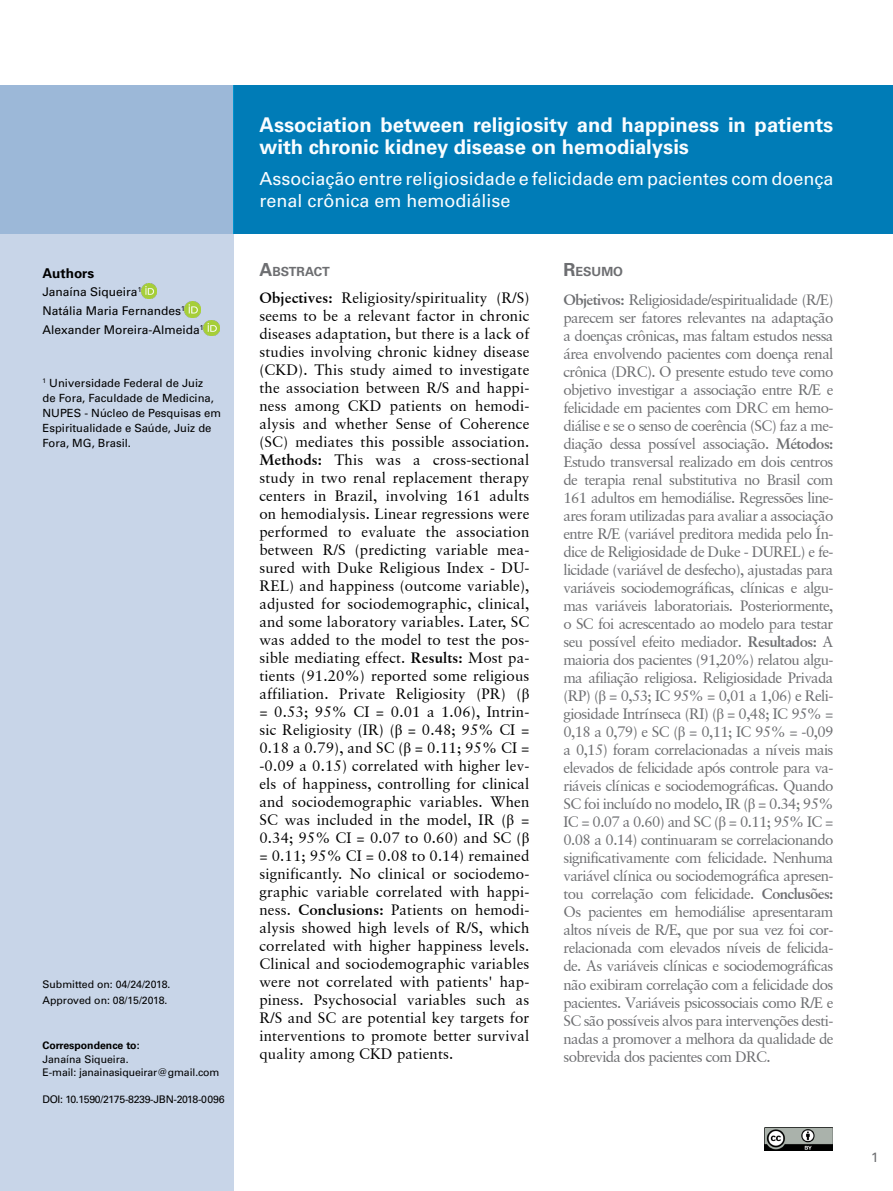
<style>
.page{position:relative;width:893px;height:1191px;background:#fff}
.page>*{position:absolute;margin:0;border:0;box-sizing:border-box;transform-origin:0 0}
.t1{font:700 20.25px/22.5px "Univers LT Std";color:#fafdff}
.t2{font:18px/21.6px "Univers LT Std";color:#fafdff}
.t3{font:15px/18px "Garamond Retrospective S Si";letter-spacing:-.04em;color:#6d6e71;text-align:justify}
.t4{font:15px/18px "Garamond Retrospective S Si";letter-spacing:.01em;color:#000;text-align:justify}
.t5{font:13.5px "Univers 65 Bold";color:#000}
.t6{font:13.5px "Univers LT Std";color:#6d6e71}
.t7{font:700 12.6px "Univers LT Std";color:#6d6e71}
.t8{font:12px/18.6px "Univers LT Std";color:#000}
.t9{font:11.25px/15px "Univers LT Std";color:#000}
.t10{font:10.5px/15.6px "Univers LT Std";letter-spacing:-.01em;color:#000}
.t11{font:10.5px "Univers LT Std";letter-spacing:-.03em;color:#000}
.t12{font:700 10.5px "Univers LT Std";color:#000}
.s1{font-size:18px}
.s2{font-weight:700}
.s3{font-family:"Times New Roman"}
</style>
<div class="page">
<div style="left:0;top:234px;width:234px;height:957px;background:#c8d5e8"></div>
<div style="left:234px;top:85px;width:659px;height:149px;background:#007cb7"></div>
<div style="left:0;top:85px;width:234px;height:149px;background:#9cb8d8"></div>
<img style="left:142px;top:283px;width:15px;height:15px">
<img style="left:185px;top:302px;width:15px;height:15px">
<img style="left:204px;top:320px;width:15px;height:16px">
<img style="left:764px;top:1127px;width:68px;height:23px">
<p class="t5" style="left:43px;top:265px;width:53px">Authors</p>
<p class="t8" style="left:43px;top:283px;width:163px">Janaína Siqueira<sup>1<br></sup>Natália Maria Fernandes<sup>1<br></sup>Alexander Moreira-Almeida<sup>1</sup></p>
<p class="t9" style="left:43px;top:375px;width:180px"><sup>1</sup> Universidade Federal de Juiz<br>de Fora, Faculdade de Medicina,<br>NUPES - Núcleo de Pesquisas em<br>Espiritualidade e Saúde, Juiz de<br>Fora, MG, Brasil.</p>
<p class="t10" style="left:43px;top:977px;width:129px">Submitted on: 04/24/2018.<br>Approved on: 08/15/2018.</p>
<p class="t12" style="left:43px;top:1039px;width:99px">Correspondence to:</p>
<p class="t10" style="left:43px;top:1052px;width:178px;line-height:13.5px">Janaína Siqueira.<br>E-mail: janainasiqueirar@gmail.com</p>
<p class="t11" style="left:43px;top:1092px;width:184px">DOI: 10.1590/2175-8239-JBN-2018-0096</p>
<h1 class="t1" style="left:259px;top:113px;width:575px">Association between religiosity and happiness in patients with chronic kidney disease on hemodialysis</h1>
<p class="t2" style="left:259px;top:168px;width:576px">Associação entre religiosidade e felicidade em pacientes com doença renal crônica em hemodiálise</p>
<p class="t7" style="left:259px;top:264px;width:72px"><span class="s1">A</span>BSTRACT</p>
<p class="t4" style="left:259px;top:288px;width:272px"><span class="s2">Objectives:</span> Religiosity/spirituality (R/S) seems to be a relevant factor in chronic diseases adaptation, but there is a lack of studies involving chronic kidney disease (CKD). This study aimed to investigate the association between R/S and happi&shy;ness among CKD patients on hemodi&shy;alysis and whether Sense of Coherence (SC) mediates this possible association.<br><span class="s2">Methods:</span> This was a cross-sectional study in two renal replacement therapy centers in Brazil, involving 161 adults on hemodialysis. Linear regressions were performed to evaluate the association between R/S (predicting variable mea&shy;sured with Duke Religious Index - DU-REL) and happiness (outcome variable), adjusted for sociodemographic, clinical, and some laboratory variables. Later, SC was added to the model to test the pos&shy;sible mediating effect. <span class="s2">Results:</span> Most pa&shy;tients (91.20%) reported some religious affiliation. Private Religiosity (PR) (<span class="s3">β </span>= 0.53; 95% CI = 0.01 a 1.06), Intrin&shy;sic Religiosity (IR) (<span class="s3">β</span> = 0.48; 95% CI = 0.18 a 0.79), and SC (<span class="s3">β</span> = 0.11; 95% CI = -0.09 a 0.15) correlated with higher lev&shy;els of happiness, controlling for clinical and sociodemographic variables. When SC was included in the model, IR (<span class="s3">β</span> = 0.34; 95% CI = 0.07 to 0.60) and SC (<span class="s3">β </span>= 0.11; 95% CI = 0.08 to 0.14) remained significantly. No clinical or sociodemo&shy;graphic variable correlated with happi&shy;ness. <span class="s2">Conclusions:</span> Patients on hemodi&shy;alysis showed high levels of R/S, which correlated with higher happiness levels.<br>Clinical and sociodemographic variables were not correlated with patients' hap&shy;piness. Psychosocial variables such as R/S and SC are potential key targets for interventions to promote better survival quality among CKD patients.</p>
<p class="t7" style="left:563px;top:264px;width:61px"><span class="s1">R</span>ESUMO</p>
<p class="t3" style="left:563px;top:291px;width:272px"><span class="s2">Objetivos:</span> Religiosidade/espiritualidade (R/E) parecem ser fatores relevantes na adaptação a doenças crônicas, mas faltam estudos nessa área envolvendo pacientes com doença renal crônica (DRC). O presente estudo teve como objetivo investigar a associação entre R/E e felicidade em pacientes com DRC em hemo&shy;diálise e se o senso de coerência (SC) faz a me&shy;diação dessa possível associação. <span class="s2">Métodos:<br></span>Estudo transversal realizado em dois centros de terapia renal substitutiva no Brasil com 161 adultos em hemodiálise. Regressões line&shy;ares foram utilizadas para avaliar a associação entre R/E (variável preditora medida pelo Ín&shy;dice de Religiosidade de Duke - DUREL) e fe&shy;licidade (variável de desfecho), ajustadas para variáveis sociodemográficas, clínicas e algu&shy;mas variáveis laboratoriais. Posteriormente, o SC foi acrescentado ao modelo para testar seu possível efeito mediador. <span class="s2">Resultados:</span> A maioria dos pacientes (91,20%) relatou algu&shy;ma afiliação religiosa. Religiosidade Privada (RP) (<span class="s3">β</span> = 0,53; IC 95% = 0,01 a 1,06) e Reli&shy;giosidade Intrínseca (RI) (<span class="s3">β</span> = 0,48; IC 95% = 0,18 a 0,79) e SC (<span class="s3">β</span> = 0,11; IC 95% = -0,09 a 0,15) foram correlacionadas a níveis mais elevados de felicidade após controle para va&shy;riáveis clínicas e sociodemográficas. Quando SC foi incluído no modelo, IR (<span class="s3">β</span> = 0.34; 95% IC = 0.07 a 0.60) and SC (<span class="s3">β</span> = 0.11; 95% IC = 0.08 a 0.14) continuaram se correlacionando significativamente com felicidade. Nenhuma variável clínica ou sociodemográfica apresen&shy;tou correlação com felicidade. <span class="s2">Conclusões:<br></span>Os pacientes em hemodiálise apresentaram altos níveis de R/E, que por sua vez foi cor&shy;relacionada com elevados níveis de felicida&shy;de. As variáveis clínicas e sociodemográficas não exibiram correlação com a felicidade dos pacientes. Variáveis psicossociais como R/E e SC são possíveis alvos para intervenções desti&shy;nadas a promover a melhora da qualidade de sobrevida dos pacientes com DRC.</p>
<p class="t6" style="left:871px;top:1149px;width:9px">1</p>
</div>
